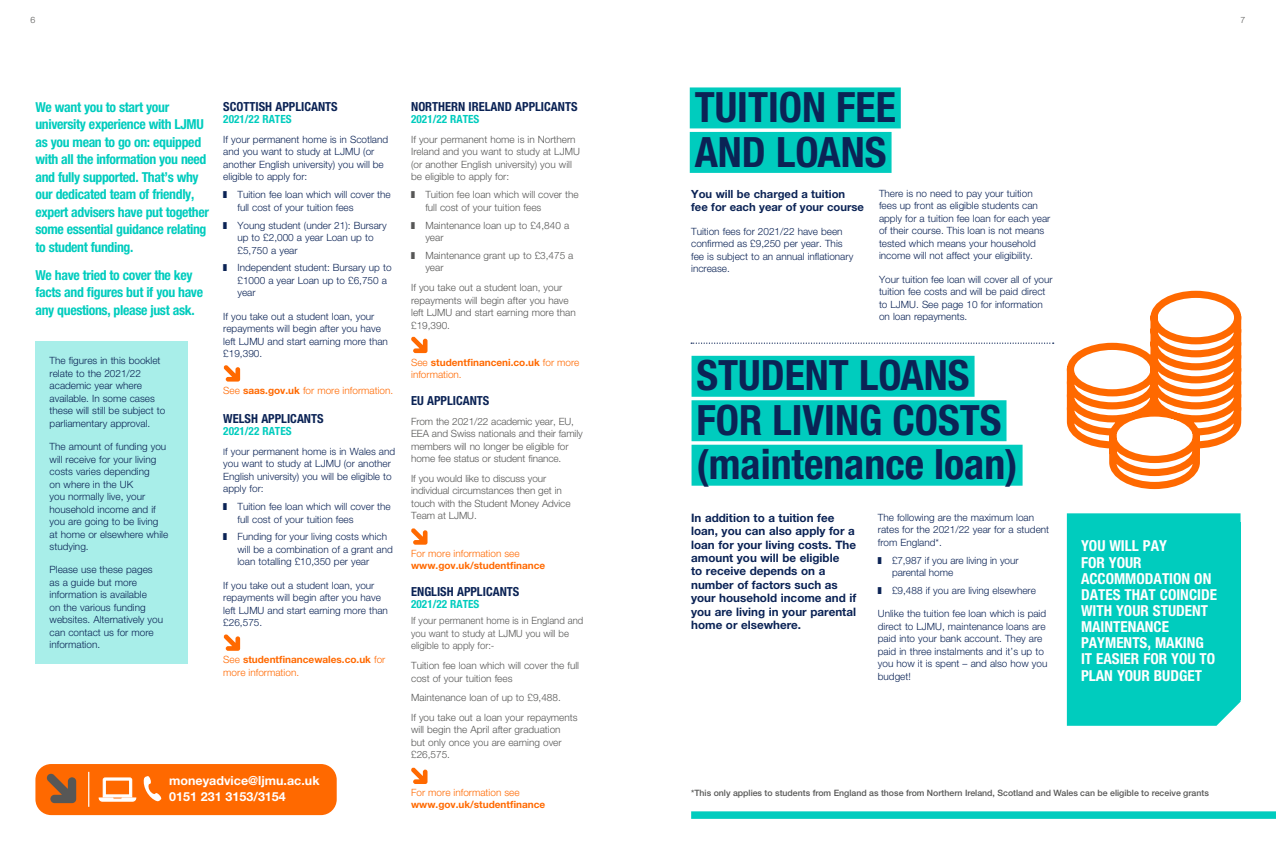
<style>
.page{position:relative;width:1276px;height:851px;background:#fff}
.page>*{position:absolute;margin:0;border:0;box-sizing:border-box;transform-origin:0 0}
.t1{font:700 condensed 41.88px/44.4px "Helvetica Neue LT Std";color:#0b2355}
.t2{font:700 condensed 15.12px/16.1px "Helvetica Neue LT Std";color:#fff}
.t3{font:700 condensed 13.75px/17.5px "Helvetica Neue LT Std";letter-spacing:-.025em;color:#00ccbe}
.t4{font:700 condensed 12.5px "Helvetica Neue LT Std";color:#0b2355}
.t5{font:700 12.5px/16.2px "Helvetica Neue LT Std";color:#fff}
.t6{font:700 11.62px/13.4px "Helvetica Neue LT Std";color:#0b2355}
.t7{font:700 11.25px/13.8px "Helvetica Neue LT Std";color:#0b2355}
.t8{font:700 condensed 11.25px "Helvetica Neue LT Std";color:#00ccbe}
.t9{font:300 10px/12.5px "Helvetica Neue LT Std";color:#0b2355}
.t10{font:300 10px/12.5px "Helvetica Neue LT Std";color:#575756}
.t11{font:300 10px/12.5px "Helvetica Neue LT Std";color:#ff6900}
.t12{font:700 10px/12.5px "Helvetica Neue LT Std";color:#ff6900}
.t13{font:300 10px/12.5px "Helvetica Neue LT Std";color:#575756;scale:.95 1}
.t14{font:500 8.75px "Helvetica Neue LT Std";color:#575756}
.t15{font:300 8.75px "Helvetica Neue LT Std";color:#575756}
.s1{font-weight:700}
.s2{font-size:8.75px}
.s3{font-weight:300}
</style>
<div class="page">
<div style="left:35px;top:341px;width:153px;height:322px;background:#a8eee9"></div>
<svg style="left:1067px;top:513px;width:173px;height:212px;background:#0dcec1"></svg>
<div style="left:1067px;top:521px;width:173px;height:178px;background:#00ccbe"></div>
<svg style="left:1066px;top:290px;width:176px;height:200px"></svg>
<div style="left:690px;top:87px;width:211px;height:41px;background:#00ccbe"></div>
<div style="left:690px;top:132px;width:201px;height:41px;background:#00ccbe"></div>
<div style="left:35px;top:763px;width:302px;height:52px;background:#ff6900;border-radius:16px"></div>
<hr style="left:88px;top:771px;width:1px;height:35px;background:#fff">
<svg style="left:46px;top:773px;width:30px;height:30px"></svg>
<svg style="left:98px;top:777px;width:39px;height:25px"></svg>
<svg style="left:143px;top:776px;width:19px;height:25px"></svg>
<div style="left:691px;top:356px;width:283px;height:40px;background:#00ccbe"></div>
<div style="left:691px;top:400px;width:315px;height:41px;background:#00ccbe"></div>
<div style="left:691px;top:444px;width:331px;height:41px;background:#00ccbe"></div>
<svg style="left:223px;top:365px;width:17px;height:16px"></svg>
<svg style="left:223px;top:634px;width:17px;height:16px"></svg>
<svg style="left:411px;top:336px;width:16px;height:17px"></svg>
<svg style="left:411px;top:528px;width:16px;height:16px"></svg>
<svg style="left:411px;top:767px;width:16px;height:16px"></svg>
<div style="left:691px;top:811px;width:585px;height:7px;background:#00ccbe"></div>
<svg style="left:691px;top:342px;width:362px;height:2px"></svg>
<p class="t15" style="left:31px;top:15px;width:6px">6</p>
<p class="t15" style="left:1240px;top:15px;width:6px">7</p>
<p class="t3" style="left:35px;top:98px;width:175px">We want you to start your university experience with LJMU as you mean to go on: equipped with all the information you need and fully supported. That’s why our dedicated team of friendly, expert advisers have put together some essential guidance relating to student funding.</p>
<h3 class="t3" style="left:35px;top:266px;width:169px">We have tried to cover the key facts and figures but if you have any questions, please just ask.</h3>
<p class="t9" style="left:50px;top:354px;width:117px">The figures in this booklet relate to the 2021/22 academic year where available. In some cases these will still be subject to parliamentary approval.</p>
<p class="t9" style="left:50px;top:440px;width:120px">The amount of funding you will receive for your living costs varies depending<br>on where in the UK<br>you normally live, your household income and if you are going to be living at home or elsewhere while studying.</p>
<p class="t9" style="left:50px;top:563px;width:115px">Please use these pages as a guide but more information is available<br>on the various funding websites. Alternatively you can contact us for more information.</p>
<p class="t4" style="left:223px;top:99px;width:116px">SCOTTISH APPLICANTS</p>
<p class="t8" style="left:223px;top:112px;width:70px">2021/22 RATES</p>
<p class="t9" style="left:223px;top:133px;width:166px">If your permanent home is in Scotland and you want to study at LJMU (or another English university) you will be eligible to apply for:</p>
<p class="t9" style="left:237px;top:188px;width:155px;text-indent:-14px">■ Tuition fee loan which will cover the full cost of your tuition fees</p>
<p class="t9" style="left:237px;top:218px;width:151px;text-indent:-14px">■ Young student (under 21): Bursary up to £2,000 a year Loan up to £5,750 a year</p>
<p class="t9" style="left:237px;top:261px;width:156px;text-indent:-14px">■ Independent student: Bursary up to £1000 a year Loan up to £6,750 a year</p>
<p class="t9" style="left:223px;top:309px;width:166px">If you take out a student loan, your repayments will begin after you have left LJMU and start earning more than £19,390.</p>
<p class="t11" style="left:223px;top:384px;width:171px">See <span class="s1">saas.gov.uk</span> for more information.</p>
<p class="t4" style="left:223px;top:410px;width:102px">WELSH APPLICANTS</p>
<p class="t8" style="left:223px;top:424px;width:70px">2021/22 RATES</p>
<p class="t9" style="left:223px;top:444px;width:173px"><span class="s2">I</span>f your permanent home is in Wales and you want to study at LJMU (or another<br>English university) you will be eligible to apply for:</p>
<p class="t9" style="left:237px;top:500px;width:155px;text-indent:-14px">■ Tuition fee loan which will cover the full cost of your tuition fees</p>
<p class="t9" style="left:237px;top:530px;width:157px;text-indent:-14px">■ Funding for your living costs which will be a combination of a grant and loan totalling £10,350 per year</p>
<p class="t9" style="left:223px;top:578px;width:166px">If you take out a student loan, your repayments will begin after you have left LJMU and start earning more than £26,575.</p>
<p class="t12" style="left:223px;top:653px;width:164px"><span class="s3">See</span> studentfinancewales.co.uk <span class="s3">for more information.</span></p>
<p class="t5" style="left:169px;top:771px;width:152px">moneyadvice@ljmu.ac.uk<br>0151 231 3153/3154</p>
<p class="t4" style="left:411px;top:99px;width:168px">NORTHERN IRELAND APPLICANTS</p>
<p class="t8" style="left:411px;top:112px;width:70px">2021/22 RATES</p>
<p class="t10" style="left:411px;top:133px;width:170px">If your permanent home is in Northern Ireland and you want to study at LJMU (or another English university) you will be eligible to apply for:</p>
<p class="t10" style="left:425px;top:188px;width:155px;text-indent:-14px">■ Tuition fee loan which will cover the full cost of your tuition fees</p>
<p class="t10" style="left:425px;top:218px;width:145px;text-indent:-14px">■ Maintenance loan up to £4,840 a year</p>
<p class="t10" style="left:425px;top:249px;width:150px;text-indent:-14px">■ Maintenance grant up to £3,475 a year</p>
<p class="t10" style="left:411px;top:281px;width:166px">If you take out a student loan, your repayments will begin after you have left LJMU and start earning more than £19,390.</p>
<p class="t11" style="left:411px;top:356px;width:170px">See <span class="s1">studentfinanceni.co.uk</span> for more information.</p>
<p class="t4" style="left:411px;top:393px;width:80px">EU APPLICANTS</p>
<p class="t10" style="left:411px;top:414px;width:173px">From the 2021/22 academic year, EU, EEA and Swiss nationals and their family members will no longer be eligible for home fee status or student finance.</p>
<p class="t10" style="left:411px;top:471px;width:161px">If you would like to discuss your individual circumstances then get in touch with the Student Money Advice<br>Team at LJMU.</p>
<p class="t11" style="left:411px;top:546px;width:110px">For more information see</p>
<p class="t12" style="left:411px;top:559px;width:136px">www.gov.uk/studentfinance</p>
<p class="t4" style="left:411px;top:583px;width:110px">ENGLISH APPLICANTS</p>
<p class="t8" style="left:411px;top:597px;width:70px">2021/22 RATES</p>
<p class="t13" style="left:411px;top:614px;width:183px">If your permanent home is in England and you want to study at LJMU you will be eligible to apply for:-</p>
<p class="t10" style="left:411px;top:659px;width:169px">Tuition fee loan which will cover the full cost of your tuition fees</p>
<p class="t10" style="left:411px;top:687px;width:168px;line-height:19.6px">Maintenance loan of up to £9,488.<br>If you take out a loan your repayments</p>
<p class="t10" style="left:411px;top:723px;width:152px;text-align:justify">will begin the April after graduation but only once you are earning over £26,575.</p>
<p class="t11" style="left:411px;top:785px;width:110px">For more information see</p>
<p class="t12" style="left:411px;top:798px;width:136px">www.gov.uk/studentfinance</p>
<h1 class="t1" style="left:694px;top:84px;width:203px">TUITION FEE<br>AND LOANS</h1>
<p class="t7" style="left:691px;top:186px;width:174px">You will be charged a tuition fee for each year of your course</p>
<p class="t9" style="left:691px;top:224px;width:164px">Tuition fees for 2021/22 have been confirmed as £9,250 per year. This fee is subject to an annual inflationary increase.</p>
<p class="t9" style="left:879px;top:187px;width:173px">There is no need to pay your tuition fees up front as eligible students can apply for a tuition fee loan for each year of their course. This loan is not means tested which means your household income will not affect your eligibility.</p>
<p class="t9" style="left:879px;top:272px;width:175px">Your tuition fee loan will cover all of your tuition fee costs and will be paid direct to LJMU. See page 10 for information on loan repayments.</p>
<h1 class="t1" style="left:696px;top:353px;width:323px">STUDENT LOANS<br>FOR LIVING COSTS (maintenance loan)</h1>
<p class="t6" style="left:691px;top:510px;width:167px">In addition to a tuition fee loan, you can also apply for a loan for your living costs. The amount you will be eligible<br>to receive depends on a number of factors such as your household income and if you are living in your parental home or elsewhere.</p>
<p class="t9" style="left:878px;top:510px;width:173px">The following are the maximum loan rates for the 2021/22 year for a student from England*.</p>
<p class="t9" style="left:892px;top:553px;width:128px;text-indent:-14px">■ £7,987 if you are living in your parental home</p>
<p class="t9" style="left:878px;top:583px;width:160px">■ £9,488 if you are living elsewhere</p>
<p class="t9" style="left:878px;top:607px;width:171px">Unlike the tuition fee loan which is paid direct to LJMU, maintenance loans are paid into your bank account. They are paid in three instalments and it’s up to you how it is spent – and also how you budget!</p>
<h2 class="t2" style="left:1081px;top:537px;width:137px">YOU WILL PAY<br>FOR YOUR<br>ACCOMMODATION ON<br>DATES THAT COINCIDE<br>WITH YOUR STUDENT<br>MAINTENANCE<br>PAYMENTS, MAKING<br>IT EASIER FOR YOU TO<br>PLAN YOUR BUDGET</h2>
<p class="t14" style="left:691px;top:787px;width:519px">*This only applies to students from England as those from Northern Ireland, Scotland and Wales can be eligible to receive grants</p>
</div>
